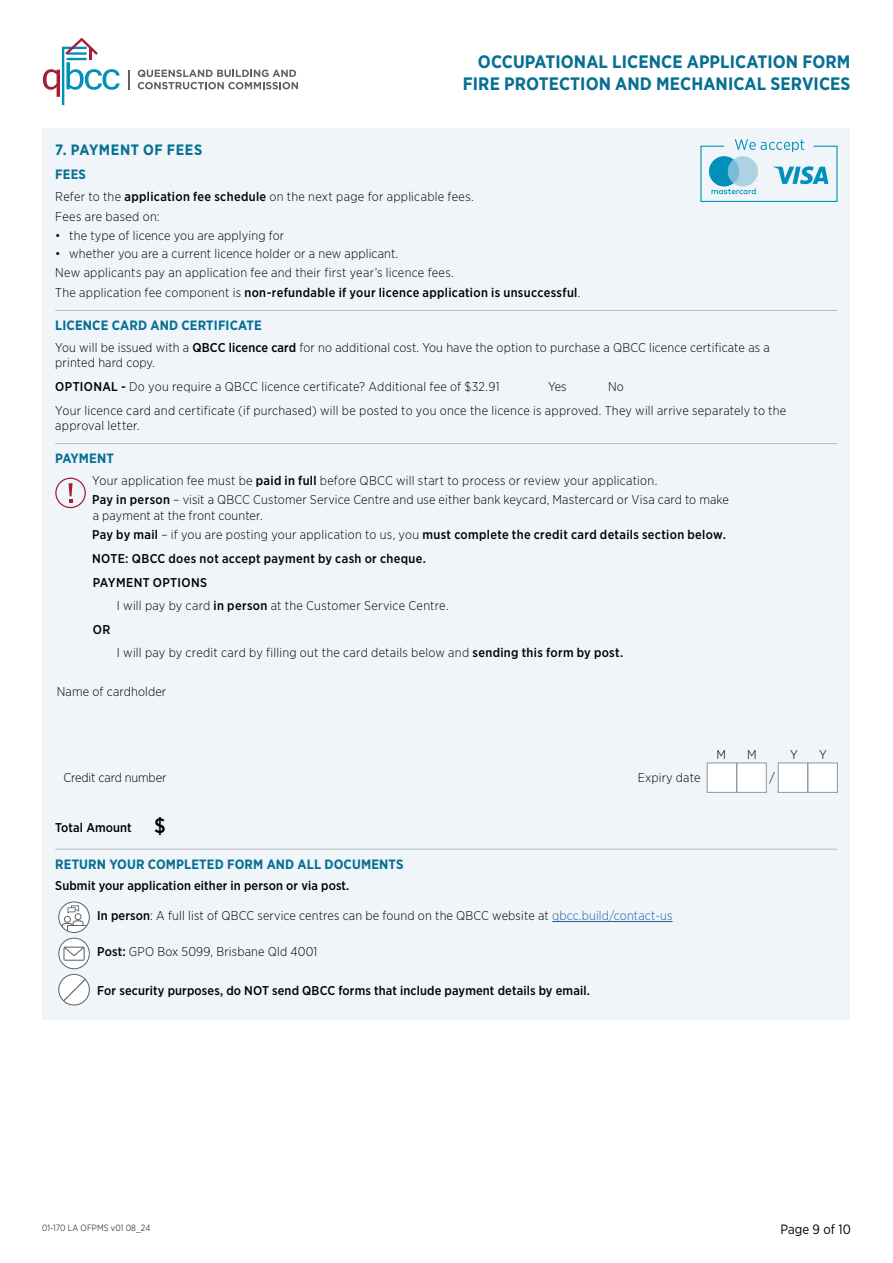
<style>
.page{position:relative;width:893px;height:1263px;background:#fff}
.page>*{position:absolute;margin:0;border:0;box-sizing:border-box;transform-origin:0 0}
.t1{font:700 18px/21.6px "Gotham Narrow";letter-spacing:.005em;color:#066f92;text-align:right}
.Form_Styles_H2_Form_Section_title{font:700 15px "Gotham Narrow";letter-spacing:.04em;color:#066f92}
.Form_Styles_H3_Form_Subheading_line_abov{font:700 13.5px "Gotham Narrow";letter-spacing:.01em;color:#066f92}
.t2{font:13.5px "Gotham Narrow";letter-spacing:.01em;color:#000}
.Form_Styles_H3_Form_Subheading{font:700 13.5px "Gotham Narrow";color:#066f92}
.Form_Styles_P_Form_body{font:300 12.75px/15.3px "Gotham Narrow";letter-spacing:.01em;color:#000}
.Form_Styles_P_Form_body-2{font:500 12.75px "Gotham Narrow";letter-spacing:.01em;color:#000}
.Form_Styles_H4_Form_Subheading{font:500 12.75px "Gotham Narrow";letter-spacing:.03em;color:#000}
.t3{font:300 9px "Gotham Narrow";letter-spacing:.01em;color:#000}
.s1{font-weight:500}
.s2{font-weight:300}
.s3{font-size:21px}
.s4{color:#215e9e}
</style>
<div class="page">
<svg style="left:138px;top:70px;width:160px;height:19px"></svg>
<svg style="left:43px;top:38px;width:77px;height:67px"></svg>
<svg style="left:128px;top:70px;width:1px;height:19px"></svg>
<div style="left:43px;top:128px;width:807px;height:891px;background:#eff5f8"></div>
<hr style="left:55px;top:310px;width:782px;height:1px;background:#bcbec0">
<hr style="left:55px;top:443px;width:782px;height:1px;background:#bcbec0">
<hr style="left:55px;top:849px;width:782px;height:1px;background:#bcbec0">
<hr style="left:552px;top:921px;width:120px;height:1px;background:#215e9e">
<svg style="left:700px;top:139px;width:137px;height:63px"></svg>
<svg style="left:55px;top:478px;width:31px;height:30px"></svg>
<svg style="left:58px;top:901px;width:32px;height:104px"></svg>
<div style="left:707px;top:763px;width:30px;height:29px;background:#fff;border:1px solid #939598"></div>
<div style="left:737px;top:763px;width:29px;height:29px;background:#fff"></div>
<div style="left:778px;top:763px;width:30px;height:29px;background:#fff;border:1px solid #939598"></div>
<div style="left:808px;top:763px;width:29px;height:29px;background:#fff;border:1px solid #939598"></div>
<h1 class="t1" style="left:463px;top:51px;width:389px">OCCUPATIONAL LICENCE APPLICATION FORM<br>FIRE PROTECTION AND MECHANICAL SERVICES</h1>
<h2 class="Form_Styles_H2_Form_Section_title" style="left:55px;top:140px;width:149px">7. PAYMENT OF FEES</h2>
<h3 class="Form_Styles_H3_Form_Subheading" style="left:55px;top:166px;width:32px">FEES</h3>
<p class="Form_Styles_P_Form_body" style="left:55px;top:189px;width:420px">Refer to the <span class="s1">application fee schedule</span> on the next page for applicable fees.</p>
<p class="Form_Styles_P_Form_body" style="left:55px;top:208px;width:106px">Fees are based on:</p>
<p class="Form_Styles_P_Form_body" style="left:55px;top:228px;width:231px">• the type of licence you are applying for</p>
<p class="Form_Styles_P_Form_body" style="left:55px;top:245px;width:344px">• whether you are a current licence holder or a new applicant.</p>
<p class="Form_Styles_P_Form_body" style="left:55px;top:265px;width:400px">New applicants pay an application fee and their first year’s licence fees.</p>
<p class="Form_Styles_P_Form_body-2" style="left:55px;top:284px;width:527px"><span class="s2">The application fee component is</span> non-refundable if your licence application is unsuccessful<span class="s2">.</span></p>
<h3 class="Form_Styles_H3_Form_Subheading_line_abov" style="left:55px;top:317px;width:208px">LICENCE CARD AND CERTIFICATE</h3>
<p class="Form_Styles_P_Form_body" style="left:55px;top:339px;width:716px">You will be issued with a <span class="s1">QBCC licence card</span> for no additional cost. You have the option to purchase a QBCC licence certificate as a printed hard copy.</p>
<p class="Form_Styles_P_Form_body" style="left:55px;top:378px;width:446px"><span class="s1">OPTIONAL -</span> Do you require a QBCC licence certificate? Additional fee of $32.91</p>
<p class="Form_Styles_P_Form_body" style="left:548px;top:378px;width:20px">Yes</p>
<p class="Form_Styles_P_Form_body" style="left:608px;top:378px;width:17px">No</p>
<p class="Form_Styles_P_Form_body" style="left:55px;top:402px;width:732px">Your licence card and certificate (if purchased) will be posted to you once the licence is approved. They will arrive separately to the approval letter.</p>
<h3 class="Form_Styles_H3_Form_Subheading_line_abov" style="left:55px;top:450px;width:60px">PAYMENT</h3>
<p class="Form_Styles_P_Form_body" style="left:92px;top:472px;width:567px">Your application fee must be <span class="s1">paid in full</span> before QBCC will start to process or review your application.</p>
<p class="Form_Styles_P_Form_body" style="left:92px;top:492px;width:638px"><span class="s1">Pay in person</span> – visit a QBCC Customer Service Centre and use either bank keycard, Mastercard or Visa card to make a payment at the front counter.</p>
<p class="Form_Styles_P_Form_body-2" style="left:92px;top:527px;width:635px">Pay by mail <span class="s2">– if you are posting your application to us, you</span> must complete the credit card details section below.</p>
<p class="Form_Styles_P_Form_body-2" style="left:92px;top:550px;width:335px">NOTE: QBCC does not accept payment by cash or cheque.</p>
<h4 class="Form_Styles_H4_Form_Subheading" style="left:93px;top:574px;width:116px">PAYMENT OPTIONS</h4>
<p class="Form_Styles_P_Form_body" style="left:117px;top:598px;width:333px">I will pay by card <span class="s1">in person</span> at the Customer Service Centre.</p>
<p class="Form_Styles_P_Form_body-2" style="left:93px;top:621px;width:19px">OR</p>
<p class="Form_Styles_P_Form_body" style="left:117px;top:645px;width:508px">I will pay by credit card by filling out the card details below and <span class="s1">sending this form by post.</span></p>
<p class="Form_Styles_P_Form_body" style="left:57px;top:683px;width:111px">Name of cardholder</p>
<p class="Form_Styles_P_Form_body" style="left:716px;top:746px;width:11px">M</p>
<p class="Form_Styles_P_Form_body" style="left:747px;top:746px;width:11px">M</p>
<p class="Form_Styles_P_Form_body" style="left:790px;top:746px;width:9px">Y</p>
<p class="Form_Styles_P_Form_body" style="left:819px;top:746px;width:9px">Y</p>
<p class="Form_Styles_P_Form_body" style="left:63px;top:769px;width:105px">Credit card number</p>
<p class="Form_Styles_P_Form_body" style="left:638px;top:769px;width:64px">Expiry date</p>
<p class="Form_Styles_P_Form_body" style="left:769px;top:769px;width:7px">/</p>
<p class="Form_Styles_P_Form_body-2" style="left:55px;top:819px;width:112px">Total Amount <span class="s3">$</span></p>
<h3 class="Form_Styles_H3_Form_Subheading_line_abov" style="left:55px;top:855px;width:350px">RETURN YOUR COMPLETED FORM AND ALL DOCUMENTS</h3>
<p class="Form_Styles_P_Form_body-2" style="left:55px;top:878px;width:296px">Submit your application either in person or via post.</p>
<p class="Form_Styles_P_Form_body" style="left:97px;top:908px;width:577px"><span class="s1">In person</span>: A full list of QBCC service centres can be found on the QBCC website at <span class="s4">qbcc.build/contact-us</span></p>
<p class="Form_Styles_P_Form_body" style="left:97px;top:944px;width:221px"><span class="s1">Post:</span> GPO Box 5099, Brisbane Qld 4001</p>
<p class="Form_Styles_P_Form_body-2" style="left:97px;top:982px;width:494px">For security purposes, do NOT send QBCC forms that include payment details by email.</p>
<p class="t3" style="left:42px;top:1222px;width:110px">01-170 LA OFPMS v01 08_24</p>
<p class="t2" style="left:780px;top:1221px;width:72px">Page 9 of 10</p>
</div>
